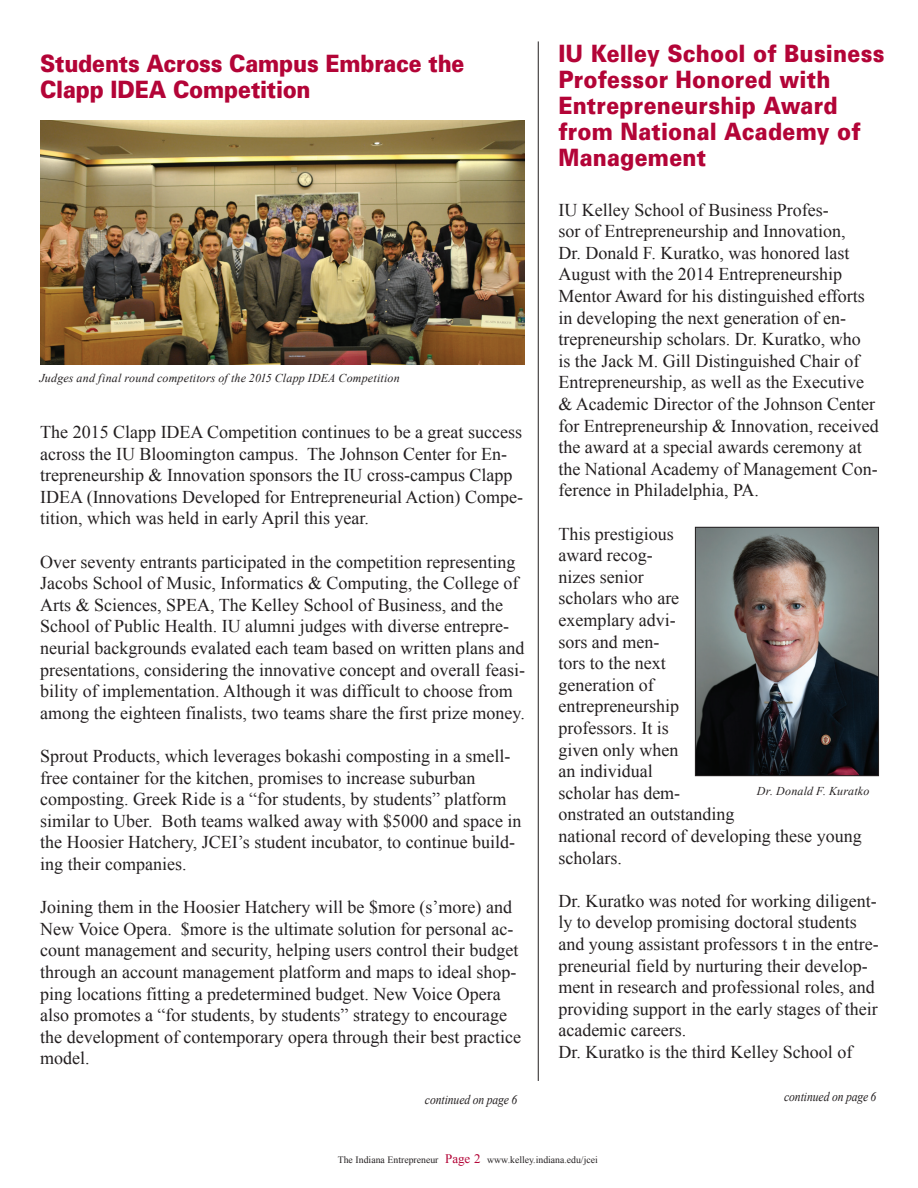
<style>
.page{position:relative;width:918px;height:1188px;background:#fff}
.page>*{position:absolute;margin:0;border:0;box-sizing:border-box;transform-origin:0 0}
.t1{font:900 23.85px/26.1px "Univers";letter-spacing:.01em;color:#b30437;scale:.88 1}
.t2{font:900 23.85px/26.1px "Univers";letter-spacing:-.01em;color:#b30437;scale:.88 1}
.t3{font:18px/21.6px "Times New Roman";color:#231f20}
.t4{font:italic 13.2px "Times New Roman";letter-spacing:-.01em;color:#231f20;scale:.88 1}
.t5{font:italic 12px "Times New Roman";letter-spacing:.015em;color:#231f20}
.t6{font:9.75px "Times New Roman";color:#231f20}
.s1{font-size:13.05px;color:#b30437}
</style>
<div class="page">
<hr style="left:538px;top:41px;width:1px;height:1040px;background:#231f20">
<img style="left:40px;top:120px;width:485px;height:244px">
<img style="left:697px;top:529px;width:180px;height:245px">
<div style="left:695px;top:527px;width:184px;height:249px;border:1px solid #231f20"></div>
<h2 class="t2" style="left:40px;top:51px;width:484px">Students Across Campus Embrace the<br>Clapp IDEA Competition</h2>
<p class="t5" style="left:39px;top:371px;width:362px">Judges and final round competitors of the 2015 Clapp IDEA Competition</p>
<p class="t3" style="left:40px;top:421px;width:484px">The 2015 Clapp IDEA Competition continues to be a great success across the IU Bloomington campus. The Johnson Center for En&shy;trepreneurship &amp; Innovation sponsors the IU cross-campus Clapp IDEA (Innovations Developed for Entrepreneurial Action) Compe&shy;tition, which was held in early April this year.</p>
<p class="t3" style="left:40px;top:551px;width:486px">Over seventy entrants participated in the competition representing Jacobs School of Music, Informatics &amp; Computing, the College of Arts &amp; Sciences, SPEA, The Kelley School of Business, and the School of Public Health. IU alumni judges with diverse entrepre&shy;neurial backgrounds evalated each team based on written plans and presentations, considering the innovative concept and overall feasi&shy;bility of implementation. Although it was difficult to choose from among the eighteen finalists, two teams share the first prize money.</p>
<p class="t3" style="left:40px;top:745px;width:483px">Sprout Products, which leverages bokashi composting in a smell&shy;free container for the kitchen, promises to increase suburban composting. Greek Ride is a “for students, by students” platform similar to Uber. Both teams walked away with $5000 and space in the Hoosier Hatchery, JCEI’s student incubator, to continue build&shy;ing their companies.</p>
<p class="t3" style="left:40px;top:896px;width:482px">Joining them in the Hoosier Hatchery will be $more (s’more) and New Voice Opera. $more is the ultimate solution for personal ac&shy;count management and security, helping users control their budget through an account management platform and maps to ideal shop&shy;ping locations fitting a predetermined budget. New Voice Opera also promotes a “for students, by students” strategy to encourage the development of contemporary opera through their best practice model.</p>
<p class="t4" style="left:425px;top:1092px;width:106px">continued on page 6</p>
<h2 class="t1" style="left:558px;top:40px;width:372px">IU Kelley School of Business<br>Professor Honored with<br>Entrepreneurship Award from National Academy of<br>Management</h2>
<p class="t3" style="left:558px;top:198px;width:322px">IU Kelley School of Business Profes-<br>sor of Entrepreneurship and Innovation,<br>Dr. Donald F. Kuratko, was honored last August with the 2014 Entrepreneurship Mentor Award for his distinguished efforts in developing the next generation of en&shy;trepreneurship scholars. Dr. Kuratko, who<br>is the Jack M. Gill Distinguished Chair of Entrepreneurship, as well as the Executive &amp; Academic Director of the Johnson Center for Entrepreneurship &amp; Innovation, received the award at a special awards ceremony at the National Academy of Management Con&shy;ference in Philadelphia, PA.</p>
<p class="t3" style="left:558px;top:522px;width:305px">This prestigious<br>award recog-<br>nizes senior<br>scholars who are<br>exemplary advi-<br>sors and men-<br>tors to the next<br>generation of<br>entrepreneurship<br>professors. It is<br>given only when<br>an individual<br>scholar has dem-<br>onstrated an outstanding<br>national record of developing these young scholars.</p>
<p class="t3" style="left:558px;top:890px;width:322px">Dr. Kuratko was noted for working diligent&shy;ly to develop promising doctoral students and young assistant professors t in the entre&shy;preneurial field by nurturing their develop&shy;ment in research and professional roles, and providing support in the early stages of their academic careers.<br>Dr. Kuratko is the third Kelley School of</p>
<p class="t5" style="left:757px;top:784px;width:114px">Dr. Donald F. Kuratko</p>
<p class="t4" style="left:784px;top:1089px;width:106px">continued on page 6</p>
<p class="t6" style="left:338px;top:1154px;width:261px">The Indiana Entrepreneur <span class="s1">Page 2</span> www.kelley.indiana.edu/jcei</p>
</div>
